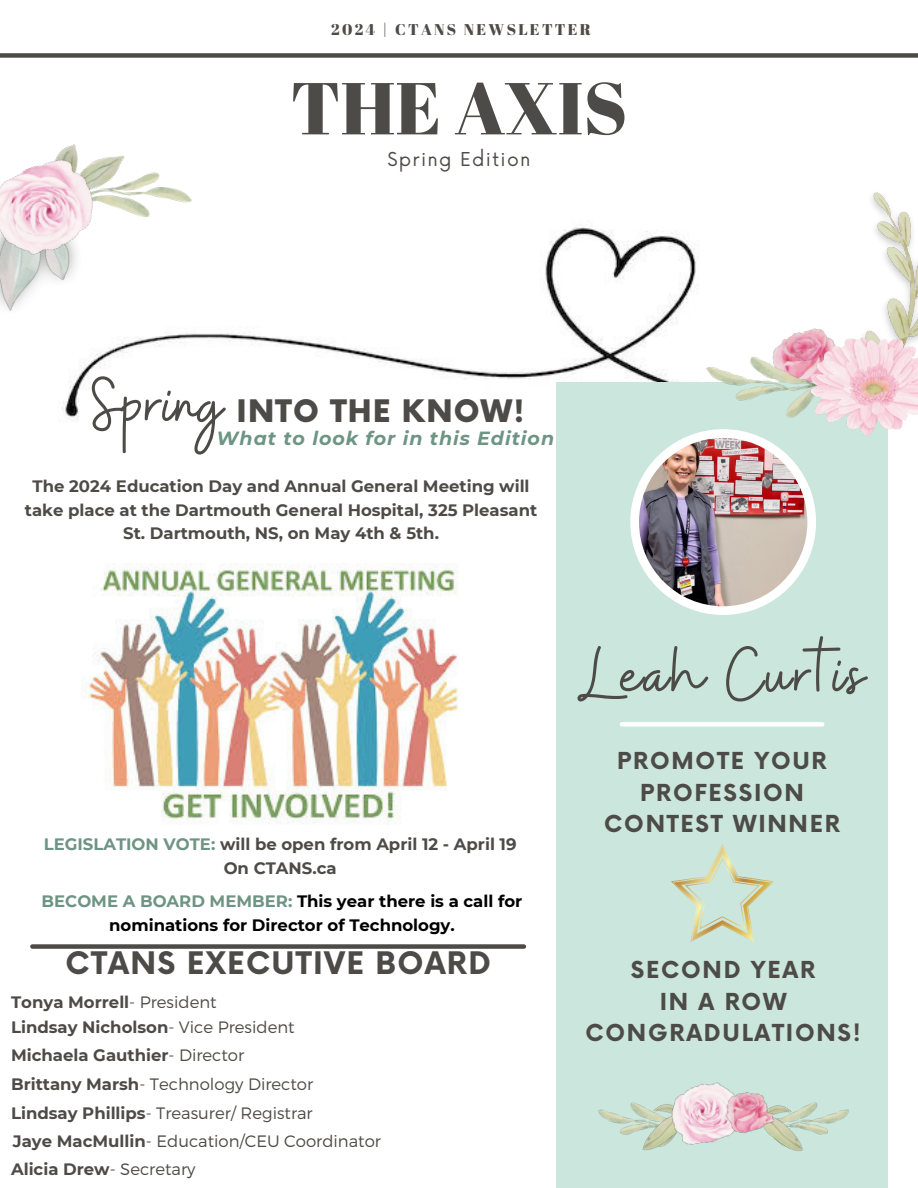
<style>
.page{position:relative;width:918px;height:1188px;background:#fff}
.page>*{position:absolute;margin:0;border:0;box-sizing:border-box;transform-origin:0 0}
.t1{font:77.25px "Buffalo";letter-spacing:.04em;color:#4d4b47}
.t2{font:76.5px "Buffalo";color:#4d4b47}
.t3{font:73.35px "Abril Fatface";color:#4d4b47}
.t4{font:700 30.3px "Now";letter-spacing:.04em;color:#4d4b47}
.t5{font:900 30.3px "Now";letter-spacing:.04em;color:#4d4b47}
.t6{font:700 22.8px/31.8px "Now";letter-spacing:.075em;color:#4d4b47;text-align:center}
.t7{font:italic 700 19.05px "Montserrat";letter-spacing:.05em;color:#6d9485}
.t8{font:18.75px "Now";letter-spacing:.07em;color:#4d4b47}
.t9{font:700 16.5px/23.7px "Montserrat";color:#4d4b47;text-align:center}
.t10{font:300 16.5px "Montserrat";color:#4d4b47}
.t11{font:700 16.5px/23.7px "Montserrat";color:#000;text-align:center}
.t12{font:15.6px "Abril Fatface";letter-spacing:.15em;color:#4d4b47}
.s1{color:#6d9485}
.s2{font-weight:300}
.s3{font-weight:700}
</style>
<div class="page">
<img style="left:62px;top:227px;width:639px;height:193px">
<img style="left:779px;top:331px;width:28px;height:15px">
<img style="left:871px;top:192px;width:47px;height:128px">
<img style="left:112px;top:172px;width:81px;height:56px">
<div style="left:556px;top:383px;width:332px;height:805px;background:#cbe6dc"></div>
<img style="left:701px;top:346px;width:106px;height:72px">
<div style="left:622px;top:722px;width:200px;height:5px;background:#fff"></div>
<div style="left:630px;top:429px;width:186px;height:186px;background:#fff;border-radius:50%"></div>
<img style="left:639px;top:438px;width:168px;height:168px;border-radius:50%">
<div style="left:0;top:53px;width:918px;height:5px;background:#4d4b47"></div>
<div style="left:32px;top:944px;width:492px;height:5px;background:#4d4b47"></div>
<img style="left:82px;top:564px;width:377px;height:260px">
<img style="left:598px;top:1109px;width:28px;height:26px">
<img style="left:818px;top:1109px;width:31px;height:26px">
<img style="left:781px;top:1102px;width:37px;height:49px">
<img style="left:626px;top:1102px;width:38px;height:49px">
<img style="left:664px;top:1082px;width:53px;height:64px">
<img style="left:717px;top:1082px;width:64px;height:63px">
<img style="left:109px;top:155px;width:24px;height:67px">
<img style="left:0;top:170px;width:112px;height:173px">
<img style="left:0;top:144px;width:109px;height:130px">
<img style="left:807px;top:320px;width:111px;height:116px">
<img style="left:671px;top:845px;width:102px;height:96px">
<p class="t12" style="left:331px;top:18px;width:261px">2024 | CTANS NEWSLETTER</p>
<p class="t3" style="left:290px;top:57px;width:338px">THE AXIS</p>
<p class="t8" style="left:387px;top:149px;width:145px">Spring Edition</p>
<p class="t2" style="left:92px;top:355px;width:132px">Spring</p>
<p class="t5" style="left:237px;top:394px;width:289px">INTO THE KNOW!</p>
<p class="t7" style="left:217px;top:426px;width:339px">What to look for in this Edition</p>
<p class="t9" style="left:25px;top:474px;width:514px">The 2024 Education Day and Annual General Meeting will take place at the Dartmouth General Hospital, 325 Pleasant<br>St. Dartmouth, NS, on May 4th &amp; 5th.</p>
<p class="t9" style="left:44px;top:832px;width:474px"><span class="s1">LEGISLATION VOTE:</span> will be open from April 12 - April 19</p>
<p class="t9" style="left:224px;top:856px;width:114px">On CTANS.ca</p>
<p class="t11" style="left:42px;top:889px;width:482px"><span class="s1">BECOME A BOARD MEMBER:</span> This year there is a call for nominations for Director of Technology.</p>
<p class="t4" style="left:65px;top:947px;width:427px">CTANS EXECUTIVE BOARD</p>
<h4 class="t9" style="left:11px;top:991px;width:207px">Tonya Morrell<span class="s2">- President</span></h4>
<p class="t9" style="left:11px;top:1015px;width:285px">Lindsay Nicholson<span class="s2">- Vice President</span></p>
<p class="t9" style="left:11px;top:1044px;width:235px">Michaela Gauthier<span class="s2">- Director</span></p>
<p class="t10" style="left:11px;top:1073px;width:304px"><span class="s3">Brittany Marsh</span>- Technology Director</p>
<p class="t10" style="left:11px;top:1102px;width:303px"><span class="s3">Lindsay Phillips</span>- Treasurer/ Registrar</p>
<p class="t10" style="left:13px;top:1130px;width:370px"><span class="s3">Jaye MacMullin</span>- Education/CEU Coordinator</p>
<p class="t9" style="left:11px;top:1157px;width:186px">Alicia Drew<span class="s2">- Secretary</span></p>
<p class="t1" style="left:580px;top:624px;width:286px">Leah Curtis</p>
<p class="t6" style="left:604px;top:746px;width:237px">PROMOTE YOUR<br>PROFESSION<br>CONTEST WINNER</p>
<p class="t6" style="left:586px;top:955px;width:277px">SECOND YEAR<br>IN A ROW<br>CONGRADULATIONS!</p>
</div>
